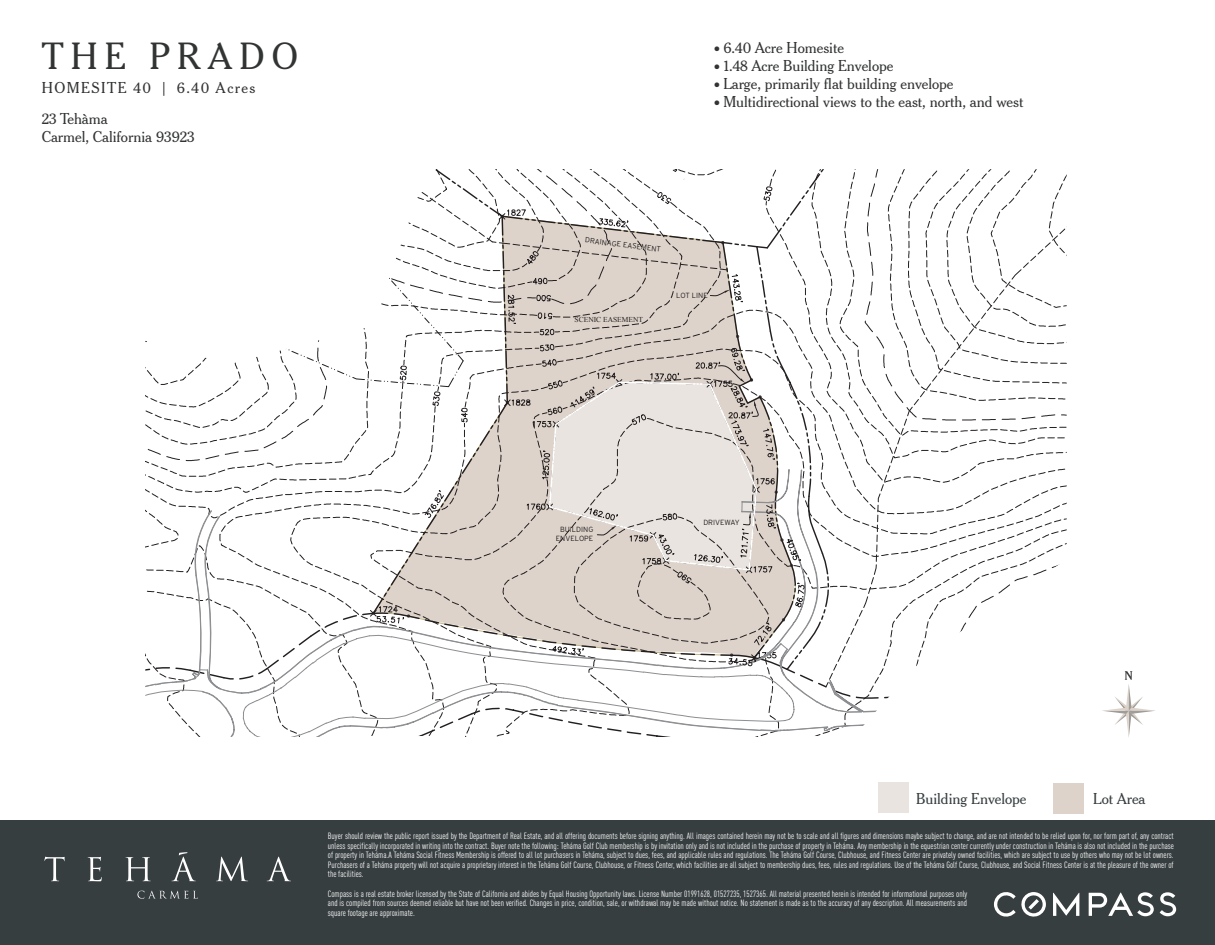
<style>
.page{position:relative;width:1215px;height:945px;background:#fff}
.page>*{position:absolute;margin:0;border:0;box-sizing:border-box;transform-origin:0 0}
.t1{font:36px "NYT Cheltenham";letter-spacing:.2em;color:#323333}
.t2{font:15px "NYT Cheltenham";color:#323333}
.t3{font:15px/31.5px "NYT Cheltenham";letter-spacing:.1em;color:#323333}
.t4{font:15px "NYT Cheltenham";color:#373e40}
.t5{font:condensed 9px/9.6px "DIN Pro";color:#fff;text-align:justify}
.t6{font:300 7.5px/9px "Interstate";color:#231f20;text-align:center}
.t7{font:7.5px "Times New Roman";color:#231f20}
.s1{font-size:12px}
</style>
<div class="page">
<div style="left:878px;top:783px;width:30px;height:30px;background:#e9e4df"></div>
<div style="left:1053px;top:784px;width:30px;height:30px;background:#ddd3ca"></div>
<div style="left:0;top:820px;width:1215px;height:125px;background:#373e40"></div>
<svg style="left:44px;top:857px;width:21px;height:24px"></svg>
<svg style="left:88px;top:857px;width:14px;height:24px"></svg>
<svg style="left:126px;top:857px;width:25px;height:24px"></svg>
<svg style="left:216px;top:857px;width:32px;height:24px"></svg>
<svg style="left:267px;top:857px;width:24px;height:24px"></svg>
<svg style="left:172px;top:852px;width:24px;height:29px"></svg>
<svg style="left:137px;top:891px;width:61px;height:8px"></svg>
<svg style="left:1053px;top:893px;width:26px;height:23px"></svg>
<svg style="left:1160px;top:892px;width:16px;height:24px"></svg>
<svg style="left:1089px;top:892px;width:65px;height:24px"></svg>
<svg style="left:994px;top:892px;width:52px;height:25px"></svg>
<svg style="left:925px;top:621px;width:4px;height:17px"></svg>
<svg style="left:889px;top:630px;width:3px;height:17px"></svg>
<svg style="left:991px;top:212px;width:11px;height:64px"></svg>
<svg style="left:967px;top:217px;width:7px;height:66px"></svg>
<svg style="left:1049px;top:201px;width:6px;height:27px"></svg>
<svg style="left:908px;top:211px;width:4px;height:87px"></svg>
<svg style="left:935px;top:354px;width:3px;height:8px"></svg>
<svg style="left:926px;top:211px;width:33px;height:113px"></svg>
<svg style="left:888px;top:204px;width:7px;height:116px"></svg>
<svg style="left:907px;top:350px;width:4px;height:17px"></svg>
<svg style="left:883px;top:354px;width:2px;height:14px"></svg>
<svg style="left:145px;top:169px;width:728px;height:567px"></svg>
<svg style="left:1102px;top:671px;width:53px;height:66px"></svg>
<h1 class="t1" style="left:42px;top:33px;width:258px">THE PRADO</h1>
<h2 class="t3" style="left:42px;top:71px;width:215px">HOMESITE 40 | 6.40 Acres<br>23 Tehàma</h2>
<h2 class="t2" style="left:42px;top:127px;width:154px">Carmel, California 93923</h2>
<h2 class="t2" style="left:714px;top:38px;width:131px"><span class="s1">•</span> 6.40 Acre Homesite</h2>
<h2 class="t2" style="left:714px;top:56px;width:181px"><span class="s1">•</span> 1.48 Acre Building Envelope</h2>
<h2 class="t2" style="left:714px;top:74px;width:241px"><span class="s1">•</span> Large, primarily flat building envelope</h2>
<h2 class="t2" style="left:714px;top:92px;width:311px"><span class="s1">•</span> Multidirectional views to the east, north, and west</h2>
<p class="t6" style="left:586px;top:235px;width:78px;rotate:7deg">DRAINAGE EASEMENT</p>
<p class="t7" style="left:575px;top:315px;width:70px">SCENIC EASEMENT</p>
<p class="t6" style="left:676px;top:291px;width:33px">LOT LINE</p>
<p class="t6" style="left:556px;top:525px;width:39px">BUILDING<br>ENVELOPE</p>
<p class="t6" style="left:703px;top:518px;width:38px">DRIVEWAY</p>
<h2 class="t4" style="left:916px;top:790px;width:112px">Building Envelope</h2>
<h2 class="t4" style="left:1093px;top:789px;width:54px">Lot Area</h2>
<p class="t5" style="left:328px;top:830px;width:848px">Buyer should review the public report issued by the Department of Real Estate, and all offering documents before signing anything. All images contained herein may not be to scale and all figures and dimensions maybe subject to change, and are not intended to be relied upon for, nor form part of, any contract unless specifically incorporated in writing into the contract. Buyer note the following: Teháma Golf Club membership is by invitation only and is not included in the purchase of property in Teháma. Any membership in the equestrian center currently under construction in Teháma is also not included in the purchase of property in Teháma.A Teháma Social Fitness Membership is offered to all lot purchasers in Teháma, subject to dues, fees, and applicable rules and regulations. The Teháma Golf Course, Clubhouse, and Fitness Center are privately owned facilities, which are subject to use by others who may not be lot owners.<br>Purchasers of a Teháma property will not acquire a proprietary interest in the Teháma Golf Course, Clubhouse, or Fitness Center, which facilities are all subject to membership dues, fees, rules and regulations. Use of the Teháma Golf Course, Clubhouse, and Social Fitness Center is at the pleasure of the owner of the facilities.</p>
<p class="t5" style="left:328px;top:888px;width:641px">Compass is a real estate broker licensed by the State of California and abides by Equal Housing Opportunity laws. License Number 01991628, 01527235, 1527365. All material presented herein is intended for informational purposes only and is compiled from sources deemed reliable but have not been verified. Changes in price, condition, sale, or withdrawal may be made without notice. No statement is made as to the accuracy of any description. All measurements and square footage are approximate.</p>
</div>
